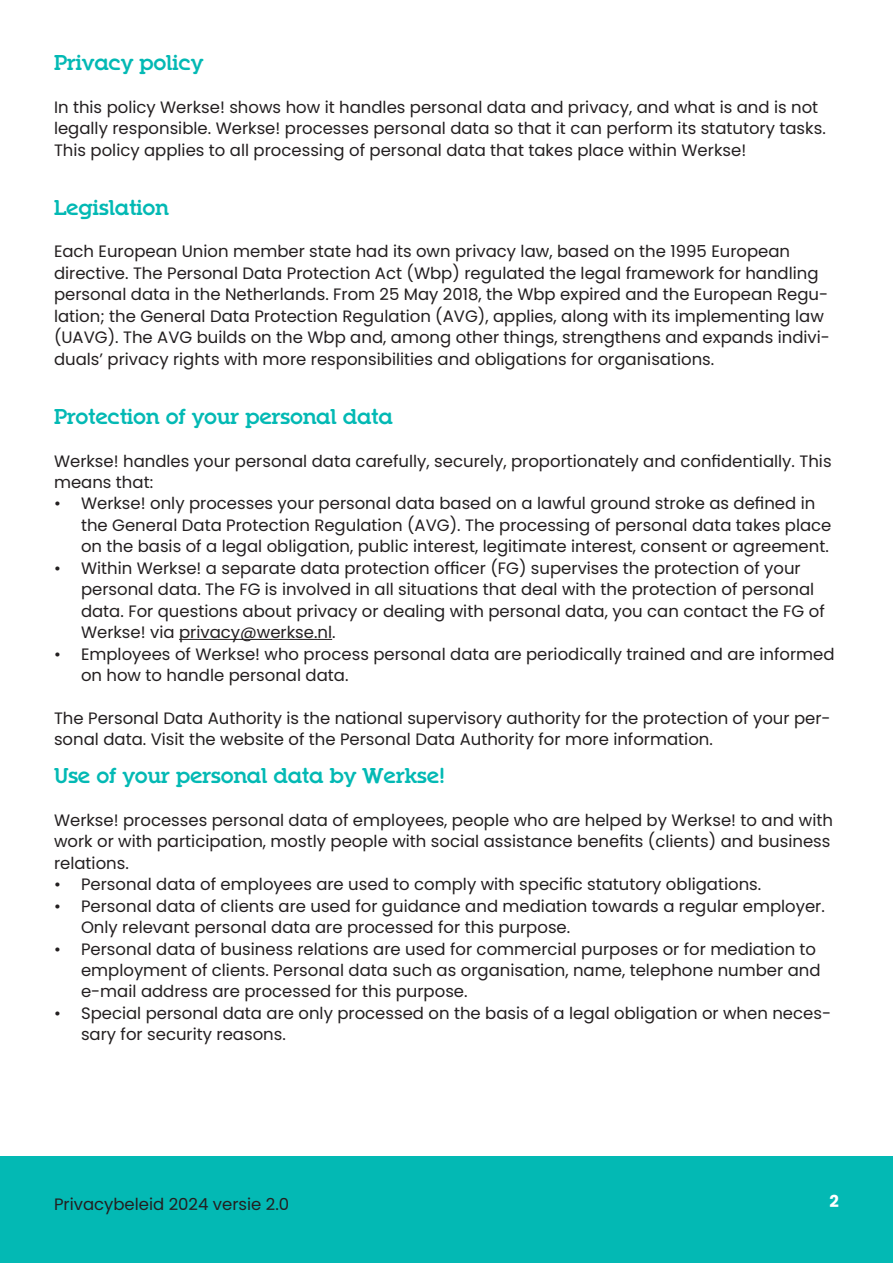
<style>
.page{position:relative;width:893px;height:1263px;background:#fff}
.page>*{position:absolute;margin:0;border:0;box-sizing:border-box;transform-origin:0 0}
.t1{font:700 21px "Ponsi Rounded Slab";color:#03b9b4}
.t2{font:16.5px/21.5px "Poppins";color:#231f20}
.t3{font:700 16.5px "Poppins";color:#fff}
</style>
<div class="page">
<div style="left:0;top:1157px;width:893px;height:106px;background:#03b9b4"></div>
<hr style="left:179px;top:639px;width:153px;height:1px;background:#231f20">
<p class="t1" style="left:54px;top:48px;width:151px">Privacy policy</p>
<p class="t2" style="left:54px;top:96px;width:773px">In this policy Werkse! shows how it handles personal data and privacy, and what is and is not legally responsible. Werkse! processes personal data so that it can perform its statutory tasks.<br>This policy applies to all processing of personal data that takes place within Werkse!</p>
<p class="t1" style="left:54px;top:193px;width:117px">Legislation</p>
<p class="t2" style="left:54px;top:241px;width:777px">Each European Union member state had its own privacy law, based on the 1995 European directive. The Personal Data Protection Act (Wbp) regulated the legal framework for handling personal data in the Netherlands. From 25 May 2018, the Wbp expired and the European Regu&shy;lation; the General Data Protection Regulation (AVG), applies, along with its implementing law (UAVG). The AVG builds on the Wbp and, among other things, strengthens and expands indivi&shy;duals’ privacy rights with more responsibilities and obligations for organisations.</p>
<p class="t1" style="left:54px;top:402px;width:340px">Protection of your personal data</p>
<p class="t2" style="left:54px;top:450px;width:779px">Werkse! handles your personal data carefully, securely, proportionately and confidentially. This means that:</p>
<p class="t2" style="left:81px;top:493px;width:752px;text-indent:-27px">• Werkse! only processes your personal data based on a lawful ground stroke as defined in the General Data Protection Regulation (AVG). The processing of personal data takes place on the basis of a legal obligation, public interest, legitimate interest, consent or agreement.</p>
<p class="t2" style="left:81px;top:557px;width:745px;text-indent:-27px">• Within Werkse! a separate data protection officer (FG) supervises the protection of your personal data. The FG is involved in all situations that deal with the protection of personal data. For questions about privacy or dealing with personal data, you can contact the FG of Werkse! via privacy@werkse.nl.</p>
<p class="t2" style="left:81px;top:643px;width:755px;text-indent:-27px">• Employees of Werkse! who process personal data are periodically trained and are informed on how to handle personal data.</p>
<p class="t2" style="left:54px;top:707px;width:778px">The Personal Data Authority is the national supervisory authority for the protection of your per&shy;sonal data. Visit the website of the Personal Data Authority for more information.</p>
<p class="t1" style="left:54px;top:762px;width:392px">Use of your personal data by Werkse!</p>
<p class="t2" style="left:54px;top:809px;width:780px">Werkse! processes personal data of employees, people who are helped by Werkse! to and with work or with participation, mostly people with social assistance benefits (clients) and business relations.</p>
<p class="t2" style="left:54px;top:874px;width:709px">• Personal data of employees are used to comply with specific statutory obligations.</p>
<p class="t2" style="left:81px;top:895px;width:745px;text-indent:-27px">• Personal data of clients are used for guidance and mediation towards a regular employer.<br>Only relevant personal data are processed for this purpose.</p>
<p class="t2" style="left:81px;top:938px;width:741px;text-indent:-27px">• Personal data of business relations are used for commercial purposes or for mediation to employment of clients. Personal data such as organisation, name, telephone number and e-mail address are processed for this purpose.</p>
<p class="t2" style="left:81px;top:1002px;width:752px;text-indent:-27px">• Special personal data are only processed on the basis of a legal obligation or when neces&shy;sary for security reasons.</p>
<p class="t2" style="left:54px;top:1194px;width:237px">Privacybeleid 2024 versie 2.0</p>
<p class="t3" style="left:829px;top:1191px;width:11px">2</p>
</div>
